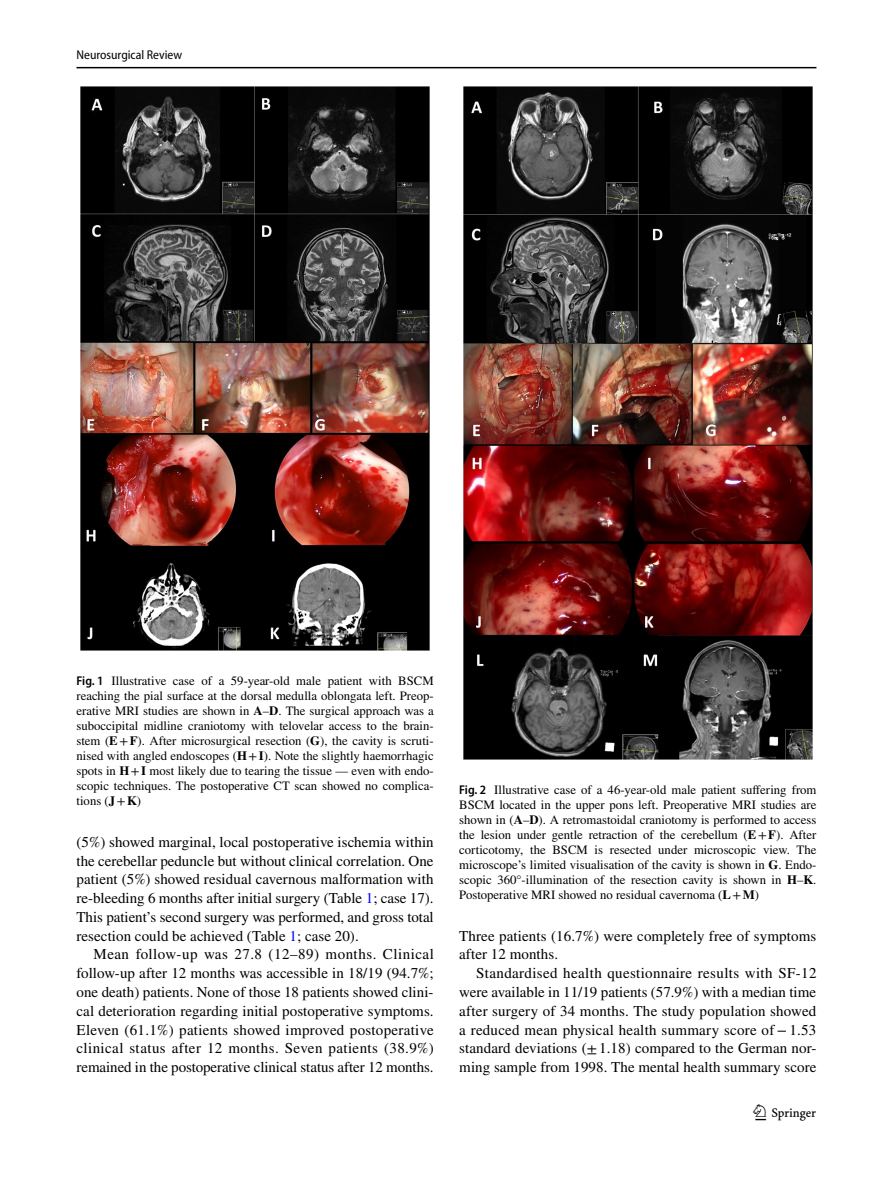
<style>
.page{position:relative;width:893px;height:1187px;background:#fff}
.page>*{position:absolute;margin:0;border:0;box-sizing:border-box;transform-origin:0 0}
.t1{font:22.5px "Springnew Regular 3";color:#000}
.t2{font:15px/18.8px "STIX";letter-spacing:.005em;color:#000;text-align:justify}
.t3{font:12.75px/15px "STIX";color:#000;text-align:justify}
.t4{font:semi-condensed 12.75px "Myriad Pro";color:#000}
.s1{font-family:"Myriad Pro";font-weight:600;font-stretch:semi-condensed}
.s2{font-weight:700}
.s3{color:#00f}
</style>
<div class="page">
<hr style="left:77px;top:67px;width:739px;height:1px;background:#000">
<img style="left:81px;top:87px;width:348px;height:563px">
<div style="left:459px;top:87px;width:357px;height:672px;background:linear-gradient(to bottom,#fff,#fff)"></div>
<img style="left:463px;top:87px;width:349px;height:672px">
<p class="t4" style="left:77px;top:48px;width:107px">Neurosurgical Review</p>
<p class="t3" style="left:77px;top:674px;width:359px"><span class="s1">Fig. 1</span> Illustrative case of a 59-year-old male patient with BSCM reaching the pial surface at the dorsal medulla oblongata left. Preop&shy;erative MRI studies are shown in <span class="s2">A</span>–<span class="s2">D</span>. The surgical approach was a suboccipital midline craniotomy with telovelar access to the brain&shy;stem (<span class="s2">E</span>+<span class="s2">F</span>). After microsurgical resection (<span class="s2">G</span>), the cavity is scruti&shy;nised with angled endoscopes (<span class="s2">H</span>+<span class="s2">I</span>). Note the slightly haemorrhagic spots in <span class="s2">H</span>+<span class="s2">I</span> most likely due to tearing the tissue — even with endo&shy;scopic techniques. The postoperative CT scan showed no complica&shy;tions (<span class="s2">J</span>+<span class="s2">K</span>)</p>
<p class="t2" style="left:77px;top:833px;width:359px">(5%) showed marginal, local postoperative ischemia within the cerebellar peduncle but without clinical correlation. One patient (5%) showed residual cavernous malformation with re-bleeding 6 months after initial surgery (Table <span class="s3">1</span>; case 17).<br>This patient’s second surgery was performed, and gross total resection could be achieved (Table <span class="s3">1</span>; case 20).</p>
<p class="t2" style="left:77px;top:946px;width:359px;text-indent:17px">Mean follow-up was 27.8 (12–89) months. Clinical follow-up after 12 months was accessible in 18/19 (94.7%; one death) patients. None of those 18 patients showed clini&shy;cal deterioration regarding initial postoperative symptoms.<br>Eleven (61.1%) patients showed improved postoperative clinical status after 12 months. Seven patients (38.9%) remained in the postoperative clinical status after 12 months.</p>
<p class="t3" style="left:459px;top:783px;width:359px"><span class="s1">Fig. 2</span> Illustrative case of a 46-year-old male patient suffering from BSCM located in the upper pons left. Preoperative MRI studies are shown in (<span class="s2">A</span>–<span class="s2">D</span>). A retromastoidal craniotomy is performed to access the lesion under gentle retraction of the cerebellum (<span class="s2">E</span>+<span class="s2">F</span>). After corticotomy, the BSCM is resected under microscopic view. The microscope’s limited visualisation of the cavity is shown in <span class="s2">G</span>. Endo&shy;scopic 360°-illumination of the resection cavity is shown in <span class="s2">H</span>–<span class="s2">K</span>.<br>Postoperative MRI showed no residual cavernoma (<span class="s2">L</span>+<span class="s2">M</span>)</p>
<p class="t2" style="left:459px;top:927px;width:359px">Three patients (16.7%) were completely free of symptoms after 12 months.</p>
<p class="t2" style="left:459px;top:964px;width:359px;text-indent:17px">Standardised health questionnaire results with SF-12 were available in 11/19 patients (57.9%) with a median time after surgery of 34 months. The study population showed a reduced mean physical health summary score of−1.53 standard deviations (±1.18) compared to the German nor&shy;ming sample from 1998. The mental health summary score</p>
<h1 class="t1" style="left:755px;top:1104px;width:62px">1 3</h1>
</div>
